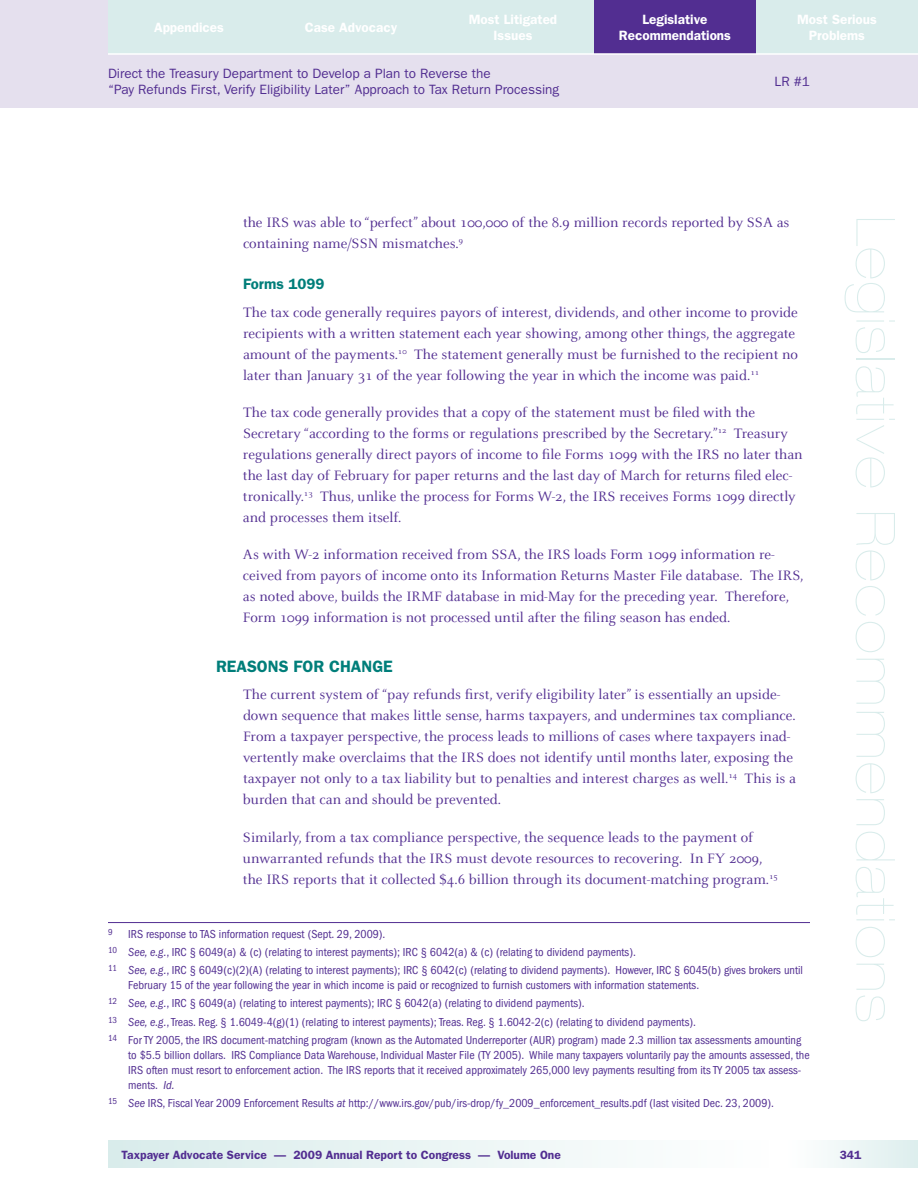
<style>
.page{position:relative;width:918px;height:1188px;background:#fff}
.page>*{position:absolute;margin:0;border:0;box-sizing:border-box;transform-origin:0 0}
.t1{font:900 expanded 54px "Helvetica Neue";letter-spacing:.04em;color:#d9eceb}
.t2{font:600 16.5px "Franklin Gothic";color:#007e7a}
.t3{font:15px/21px "Celeste";color:#522e91}
.t4{font:13.5px/16.5px "Franklin Gothic";color:#522e91}
.t5{font:600 13.5px/16.5px "Franklin Gothic";color:#fff;text-align:center}
.t6{font:condensed 12px/18.3px "Franklin Gothic";color:#522e91}
.t7{font:600 12px "Franklin Gothic";color:#522e91}
.t8{font:condensed 9px "Franklin Gothic";color:#522e91}
.s1{font-family:"Franklin Gothic";font-weight:600;color:#007e7a}
.s2{font-style:italic}
</style>
<div class="page">
<svg style="left:108px;top:1141px;width:493px;height:27px"></svg>
<div style="left:0;top:0;width:918px;height:108px;background:#e5e0ee"></div>
<div style="left:770px;top:1141px;width:148px;height:27px;background:linear-gradient(to right,#fff,#ddeeed)"></div>
<div style="left:756px;top:0;width:162px;height:54px;background:#d9eceb"></div>
<div style="left:594px;top:0;width:162px;height:54px;background:#522e91"></div>
<div style="left:432px;top:0;width:162px;height:54px;background:#d9eceb"></div>
<div style="left:108px;top:0;width:162px;height:54px;background:#d9eceb"></div>
<div style="left:270px;top:0;width:162px;height:54px;background:#d9eceb"></div>
<hr style="left:108px;top:53px;width:810px;height:2px;background:#fff">
<hr style="left:108px;top:922px;width:702px;height:1px;background:#522e91">
<p class="t5" style="left:154px;top:19px;width:71px">Appendices</p>
<p class="t5" style="left:305px;top:19px;width:94px">Case Advocacy</p>
<p class="t5" style="left:469px;top:11px;width:90px">Most Litigated<br>Issues</p>
<p class="t5" style="left:619px;top:11px;width:114px">Legislative<br>Recommendations</p>
<p class="t5" style="left:797px;top:11px;width:81px">Most Serious<br>Problems</p>
<p class="t4" style="left:108px;top:65px;width:453px">Direct the Treasury Department to Develop a Plan to Reverse the<br>“Pay Refunds First, Verify Eligibility Later” Approach to Tax Return Processing</p>
<p class="t4" style="left:775px;top:73px;width:37px">LR #1</p>
<p class="t3" style="left:243px;top:212px;width:548px">the IRS was able to “perfect” about 100,000 of the 8.9 million records reported by SSA as</p>
<p class="t1" style="left:907px;top:216px;width:807px;rotate:90deg">Legislative Recommendations</p>
<p class="t3" style="left:243px;top:233px;width:222px">containing name/SSN mismatches.<sup>9</sup></p>
<p class="t3" style="left:243px;top:271px;width:556px;line-height:27.8px"><span class="s1">Forms 1099<br></span>The tax code generally requires payors of interest, dividends, and other income to provide</p>
<p class="t3" style="left:243px;top:323px;width:557px">recipients with a written statement each year showing, among other things, the aggregate amount of the payments.<sup>10</sup> The statement generally must be furnished to the recipient no later than January 31 of the year following the year in which the income was paid.<sup>11</sup></p>
<p class="t3" style="left:243px;top:402px;width:561px">The tax code generally provides that a copy of the statement must be filed with the Secretary “according to the forms or regulations prescribed by the Secretary.”<sup>12</sup> Treasury regulations generally direct payors of income to file Forms 1099 with the IRS no later than the last day of February for paper returns and the last day of March for returns filed elec&shy;tronically.<sup>13</sup> Thus, unlike the process for Forms W-2, the IRS receives Forms 1099 directly and processes them itself.</p>
<p class="t3" style="left:243px;top:544px;width:562px">As with W-2 information received from SSA, the IRS loads Form 1099 information re&shy;ceived from payors of income onto its Information Returns Master File database. The IRS, as noted above, builds the IRMF database in mid-May for the preceding year. Therefore, Form 1099 information is not processed until after the filing season has ended.</p>
<p class="t2" style="left:216px;top:656px;width:178px">REASONS FOR CHANGE</p>
<p class="t3" style="left:243px;top:685px;width:555px">The current system of “pay refunds first, verify eligibility later” is essentially an upside&shy;down sequence that makes little sense, harms taxpayers, and undermines tax compliance.<br>From a taxpayer perspective, the process leads to millions of cases where taxpayers inad&shy;vertently make overclaims that the IRS does not identify until months later, exposing the taxpayer not only to a tax liability but to penalties and interest charges as well.<sup>14</sup> This is a burden that can and should be prevented.</p>
<p class="t3" style="left:243px;top:827px;width:536px">Similarly, from a tax compliance perspective, the sequence leads to the payment of unwarranted refunds that the IRS must devote resources to recovering. In FY 2009, the IRS reports that it collected $4.6 billion through its document-matching program.<sup>15</sup></p>
<p class="t8" style="left:108px;top:927px;width:6px">9</p>
<p class="t6" style="left:108px;top:925px;width:697px;text-indent:20px">IRS response to TAS information request (Sept. 29, 2009).<br><sup>10</sup> <span class="s2">See, e.g.</span>, IRC § 6049(a) &amp; (c) (relating to interest payments); IRC § 6042(a) &amp; (c) (relating to dividend payments).<br><sup>11</sup> <span class="s2">See, e.g.</span>, IRC § 6049(c)(2)(A) (relating to interest payments); IRC § 6042(c) (relating to dividend payments). However, IRC § 6045(b) gives brokers until</p>
<p class="t6" style="left:108px;top:976px;width:695px;text-indent:20px">February 15 of the year following the year in which income is paid or recognized to furnish customers with information statements.<br><sup>12</sup> <span class="s2">See, e.g.</span>, IRC § 6049(a) (relating to interest payments); IRC § 6042(a) (relating to dividend payments).<br><sup>13</sup> <span class="s2">See, e.g.</span>, Treas. Reg. § 1.6049-4(g)(1) (relating to interest payments); Treas. Reg. § 1.6042-2(c) (relating to dividend payments).<br><sup>14</sup> For TY 2005, the IRS document-matching program (known as the Automated Underreporter (AUR) program) made 2.3 million tax assessments amounting</p>
<p class="t6" style="left:128px;top:1047px;width:683px;line-height:15px">to $5.5 billion dollars. IRS Compliance Data Warehouse, Individual Master File (TY 2005). While many taxpayers voluntarily pay the amounts assessed, the<br>IRS often must resort to enforcement action. The IRS reports that it received approximately 265,000 levy payments resulting from its TY 2005 tax assess&shy;ments. <span class="s2">Id.</span></p>
<p class="t6" style="left:108px;top:1094px;width:668px"><sup>15</sup> <span class="s2">See</span> IRS, Fiscal Year 2009 Enforcement Results <span class="s2">at</span> http://www.irs.gov/pub/irs-drop/fy_2009_enforcement_results.pdf (last visited Dec. 23, 2009).</p>
<p class="t7" style="left:122px;top:1148px;width:441px">Taxpayer Advocate Service — 2009 Annual Report to Congress — Volume One</p>
<p class="t7" style="left:840px;top:1148px;width:23px">341</p>
</div>
